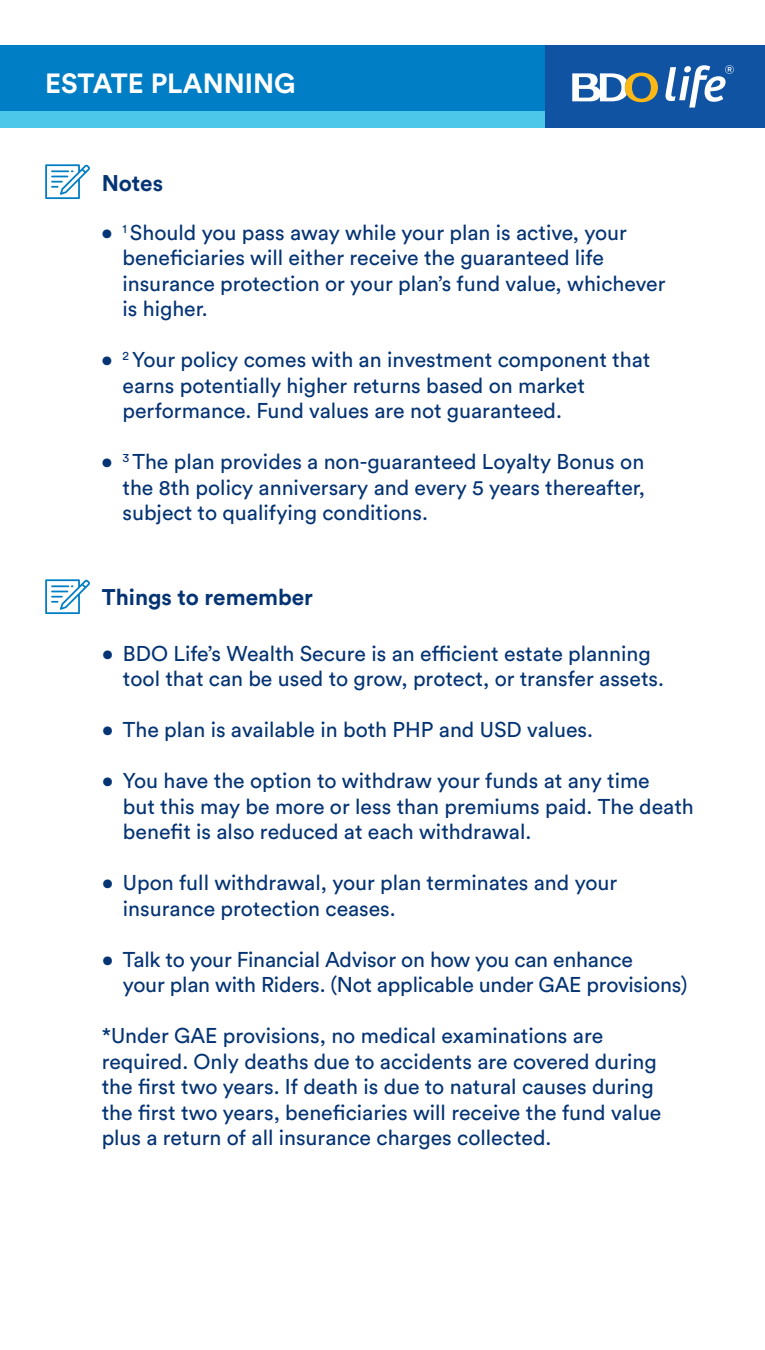
<style>
.page{position:relative;width:765px;height:1350px;background:#fff}
.page>*{position:absolute;margin:0;border:0;box-sizing:border-box;transform-origin:0 0}
.t1{font:700 27.5px "Circular Std";color:#fff}
.t2{font:700 22.5px "Circular Std";color:#053474}
.t3{font:21.25px/25.5px "Circular Std";color:#053474}
</style>
<div class="page">
<div style="left:0;top:45px;width:546px;height:83px;background:#007ec5"></div>
<div style="left:0;top:112px;width:546px;height:16px;background:#4dc7e9"></div>
<div style="left:546px;top:45px;width:219px;height:83px;background:#1153a3"></div>
<svg style="left:572px;top:73px;width:86px;height:29px"></svg>
<svg style="left:666px;top:65px;width:68px;height:43px"></svg>
<svg style="left:45px;top:579px;width:45px;height:35px"></svg>
<svg style="left:45px;top:164px;width:45px;height:35px"></svg>
<p class="t1" style="left:45px;top:65px;width:252px">ESTATE PLANNING</p>
<p class="t2" style="left:102px;top:168px;width:63px">Notes</p>
<p class="t3" style="left:122px;top:219px;width:545px;text-indent:-21px">• <sup>1</sup> Should you pass away while your plan is active, your beneficiaries will either receive the guaranteed life insurance protection or your plan’s fund value, whichever is higher.</p>
<p class="t3" style="left:123px;top:347px;width:529px;text-indent:-21px">• <sup>2</sup> Your policy comes with an investment component that earns potentially higher returns based on market performance. Fund values are not guaranteed.</p>
<p class="t3" style="left:123px;top:449px;width:524px;text-align:justify;text-indent:-21px">• <sup>3</sup> The plan provides a non-guaranteed Loyalty Bonus on the 8th policy anniversary and every 5 years thereafter, subject to qualifying conditions.</p>
<p class="t2" style="left:102px;top:582px;width:213px">Things to remember</p>
<p class="t3" style="left:123px;top:640px;width:543px;text-indent:-21px">• BDO Life’s Wealth Secure is an efficient estate planning tool that can be used to grow, protect, or transfer assets.</p>
<p class="t3" style="left:102px;top:717px;width:493px">• The plan is available in both PHP and USD values.</p>
<p class="t3" style="left:123px;top:768px;width:572px;text-indent:-21px">• You have the option to withdraw your funds at any time<br>but this may be more or less than premiums paid. The death benefit is also reduced at each withdrawal.</p>
<p class="t3" style="left:123px;top:870px;width:496px;text-indent:-21px">• Upon full withdrawal, your plan terminates and your insurance protection ceases.</p>
<p class="t3" style="left:123px;top:946px;width:566px;text-indent:-21px">• Talk to your Financial Advisor on how you can enhance<br>your plan with Riders. (Not applicable under GAE provisions)</p>
<p class="t3" style="left:102px;top:1023px;width:561px">*Under GAE provisions, no medical examinations are required. Only deaths due to accidents are covered during the first two years. If death is due to natural causes during the first two years, beneficiaries will receive the fund value plus a return of all insurance charges collected.</p>
</div>
